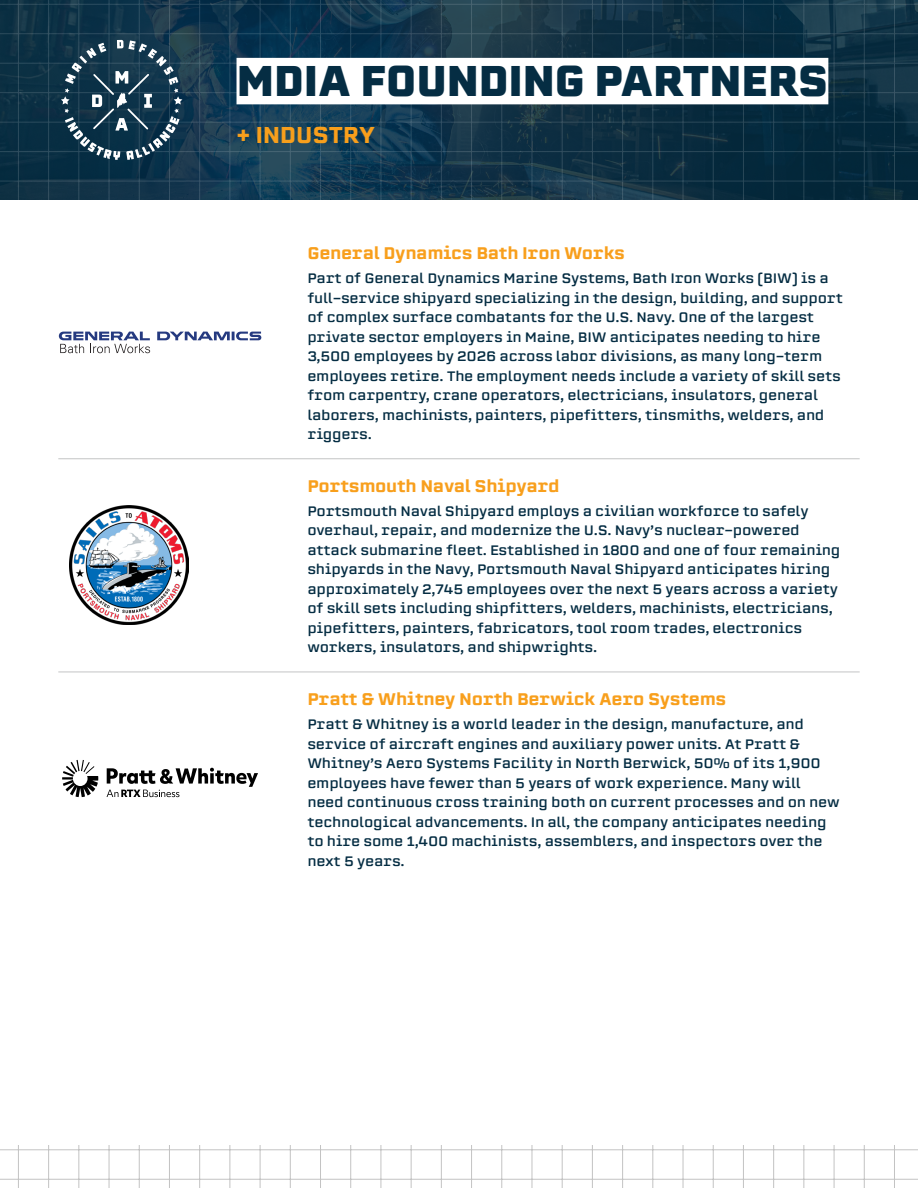
<style>
.page{position:relative;width:918px;height:1188px;background:#fff}
.page>*{position:absolute;margin:0;border:0;box-sizing:border-box;transform-origin:0 0}
.t1{font:900 42px "Erbaum";letter-spacing:-.02em;color:#052d43}
.t2{font:500 22.5px "Erbaum";letter-spacing:-.02em;color:#f89f1c}
.t3{font:500 16.5px "Erbaum";letter-spacing:-.02em;color:#f89f1c}
.t4{font:13.5px/19.5px "Erbaum";letter-spacing:-.02em;color:#052d43}
</style>
<div class="page">
<svg style="left:59px;top:332px;width:202px;height:21px"></svg>
<svg style="left:0;top:0;width:918px;height:200px;background:#123549"></svg>
<svg style="left:0;top:1146px;width:918px;height:42px"></svg>
<div style="left:237px;top:58px;width:591px;height:46px;background:#fff"></div>
<svg style="left:61px;top:40px;width:121px;height:120px;background:#305063"></svg>
<img style="left:70px;top:506px;width:119px;height:119px">
<hr style="left:58px;top:672px;width:802px;height:1px;background:#c3c4c5">
<hr style="left:58px;top:458px;width:802px;height:1px;background:#c3c4c5">
<svg style="left:62px;top:760px;width:36px;height:37px"></svg>
<svg style="left:107px;top:768px;width:151px;height:29px"></svg>
<p class="t1" style="left:237px;top:50px;width:593px">MDIA FOUNDING PARTNERS</p>
<p class="t2" style="left:237px;top:119px;width:141px">+ INDUSTRY</p>
<p class="t3" style="left:307px;top:242px;width:319px">General Dynamics Bath Iron Works</p>
<p class="t4" style="left:307px;top:268px;width:537px">Part of General Dynamics Marine Systems, Bath Iron Works (BIW) is a full-service shipyard specializing in the design, building, and support of complex surface combatants for the U.S. Navy. One of the largest private sector employers in Maine, BIW anticipates needing to hire 3,500 employees by 2026 across labor divisions, as many long-term employees retire. The employment needs include a variety of skill sets from carpentry, crane operators, electricians, insulators, general laborers, machinists, painters, pipefitters, tinsmiths, welders, and riggers.</p>
<p class="t3" style="left:307px;top:474px;width:254px">Portsmouth Naval Shipyard</p>
<p class="t4" style="left:307px;top:501px;width:535px">Portsmouth Naval Shipyard employs a civilian workforce to safely overhaul, repair, and modernize the U.S. Navy’s nuclear-powered attack submarine fleet. Established in 1800 and one of four remaining shipyards in the Navy, Portsmouth Naval Shipyard anticipates hiring approximately 2,745 employees over the next 5 years across a variety of skill sets including shipfitters, welders, machinists, electricians, pipefitters, painters, fabricators, tool room trades, electronics workers, insulators, and shipwrights.</p>
<p class="t3" style="left:307px;top:688px;width:420px">Pratt &amp; Whitney North Berwick Aero Systems</p>
<p class="t4" style="left:307px;top:714px;width:534px">Pratt &amp; Whitney is a world leader in the design, manufacture, and service of aircraft engines and auxiliary power units. At Pratt &amp; Whitney’s Aero Systems Facility in North Berwick, 50% of its 1,900 employees have fewer than 5 years of work experience. Many will need continuous cross training both on current processes and on new technological advancements. In all, the company anticipates needing to hire some 1,400 machinists, assemblers, and inspectors over the next 5 years.</p>
</div>
